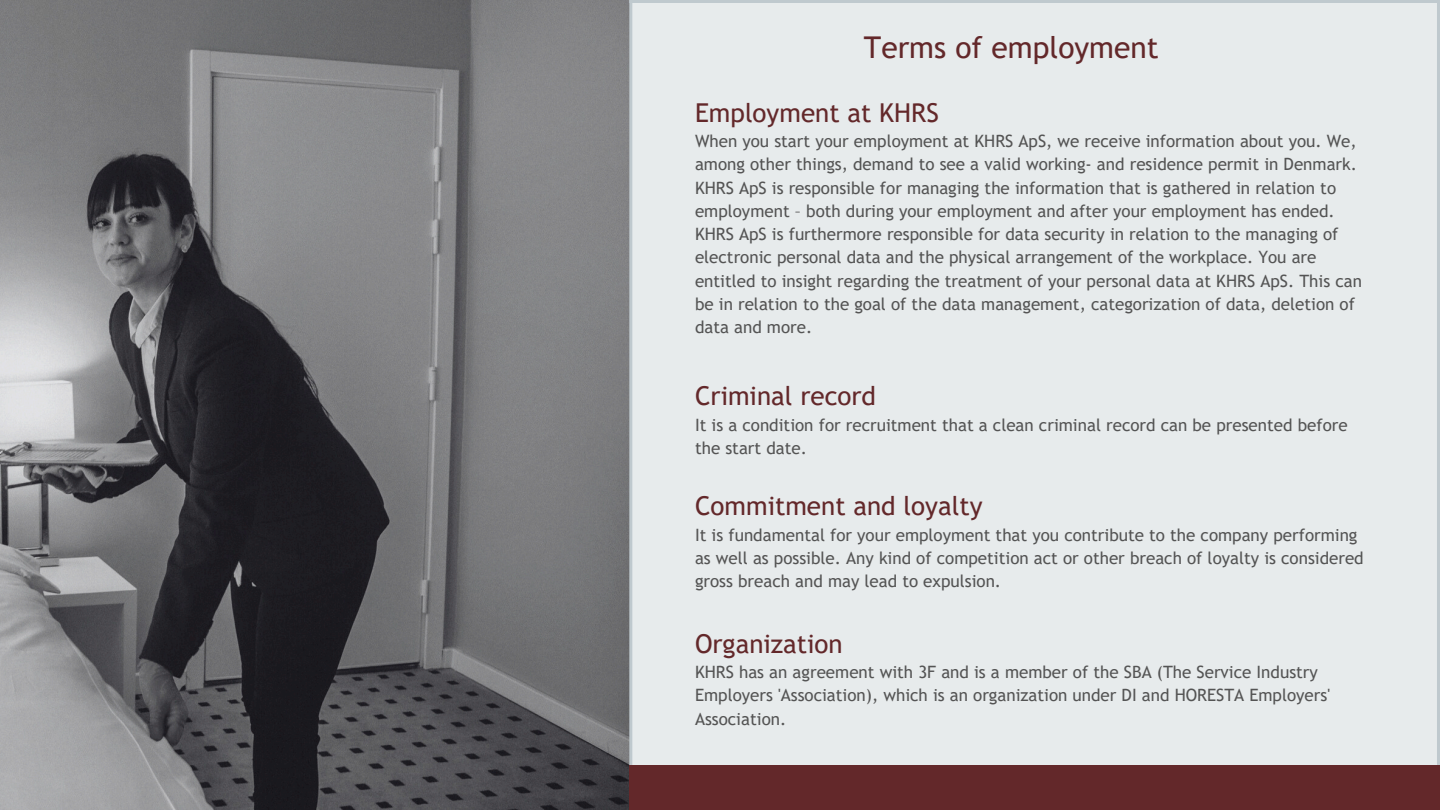
<style>
.page{position:relative;width:1440px;height:810px;background:#e7ebec}
.page>*{position:absolute;margin:0;border:0;box-sizing:border-box;transform-origin:0 0}
.t1{font:30px "Trebuchet MS";color:#63282a}
.t2{font:26px "Trebuchet MS";color:#63282a}
.t3{font:17px/23.2px "Trebuchet MS";color:#545454}
</style>
<div class="page">
<img style="left:0;top:0;width:629px;height:810px">
<hr style="left:629px;top:0;width:3px;height:807px;background:#bfc9ce">
<hr style="left:629px;top:0;width:811px;height:3px;background:#bfc9ce">
<hr style="left:1437px;top:0;width:3px;height:807px;background:#bfc9ce">
<div style="left:629px;top:766px;width:811px;height:44px;background:#63282a"></div>
<p class="t1" style="left:864px;top:30px;width:296px">Terms of employment</p>
<p class="t2" style="left:695px;top:97px;width:245px">Employment at KHRS</p>
<p class="t3" style="left:695px;top:129px;width:668px">When you start your employment at KHRS ApS, we receive information about you. We, among other things, demand to see a valid working- and residence permit in Denmark.<br>KHRS ApS is responsible for managing the information that is gathered in relation to employment – both during your employment and after your employment has ended.<br>KHRS ApS is furthermore responsible for data security in relation to the managing of electronic personal data and the physical arrangement of the workplace. You are entitled to insight regarding the treatment of your personal data at KHRS ApS. This can be in relation to the goal of the data management, categorization of data, deletion of data and more.</p>
<p class="t2" style="left:695px;top:381px;width:183px">Criminal record</p>
<p class="t3" style="left:695px;top:413px;width:654px">It is a condition for recruitment that a clean criminal record can be presented before the start date.</p>
<p class="t2" style="left:695px;top:491px;width:289px">Commitment and loyalty</p>
<h1 class="t3" style="left:695px;top:523px;width:670px">It is fundamental for your employment that you contribute to the company performing as well as possible. Any kind of competition act or other breach of loyalty is considered gross breach and may lead to expulsion.</h1>
<p class="t2" style="left:695px;top:628px;width:149px">Organization</p>
<p class="t3" style="left:695px;top:660px;width:637px">KHRS has an agreement with 3F and is a member of the SBA (The Service Industry<br>Employers 'Association), which is an organization under DI and HORESTA Employers'<br>Association.</p>
</div>
